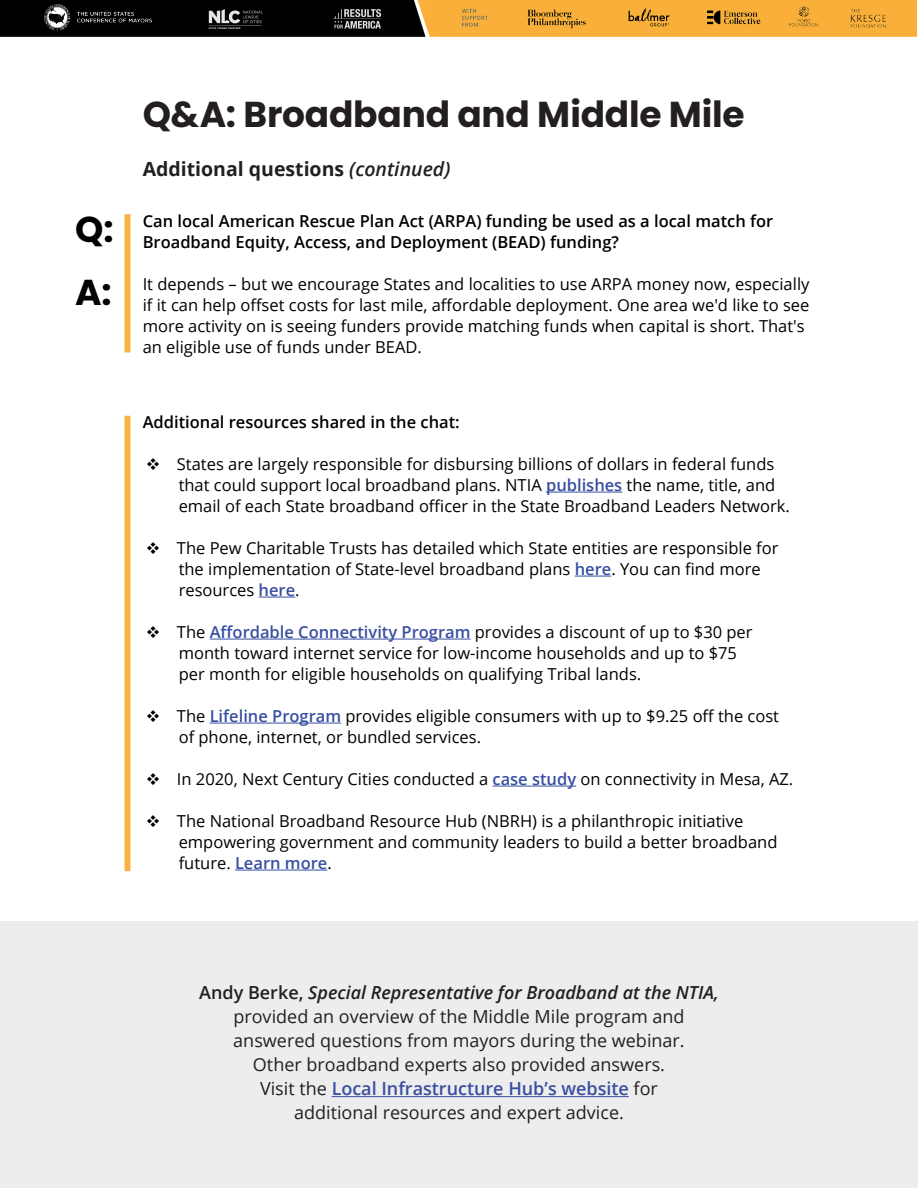
<style>
.page{position:relative;width:918px;height:1188px;background:#fff}
.page>*{position:absolute;margin:0;border:0;box-sizing:border-box;transform-origin:0 0}
.t1{font:700 36px "Poppins";letter-spacing:-.005em;color:#231f20}
.t2{font:700 36px "Poppins";color:#000}
.t3{font:700 36px "Poppins";color:#040503}
.t4{font:700 19.5px "Open Sans";color:#231f20}
.t5{font:18px/24px "Open Sans";color:#231f20;text-align:center}
.t6{font:16.5px/21px "Open Sans";color:#000}
.t7{font:600 16.5px/21px "Open Sans";color:#000}
.s1{font-weight:600;font-style:italic}
.s2{font-weight:600;color:#384ea1}
.s3{font-weight:600}
</style>
<div class="page">
<img style="left:0;top:0;width:917px;height:37px">
<svg style="left:165px;top:0;width:225px;height:35px;background:#131313"></svg>
<hr style="left:546px;top:492px;width:76px;height:1px;background:#384ea1">
<hr style="left:575px;top:576px;width:36px;height:1px;background:#384ea1">
<hr style="left:259px;top:597px;width:36px;height:1px;background:#384ea1">
<hr style="left:210px;top:639px;width:261px;height:1px;background:#384ea1">
<hr style="left:210px;top:723px;width:131px;height:1px;background:#384ea1">
<hr style="left:493px;top:786px;width:83px;height:1px;background:#384ea1">
<hr style="left:235px;top:870px;width:92px;height:1px;background:#384ea1">
<img style="left:434px;top:0;width:483px;height:36px">
<img style="left:31px;top:0;width:134px;height:35px">
<div style="left:124px;top:214px;width:6px;height:138px;background:#fbb043"></div>
<div style="left:124px;top:416px;width:6px;height:455px;background:#fbb043"></div>
<div style="left:0;top:922px;width:918px;height:266px;background:#ededed"></div>
<hr style="left:332px;top:1096px;width:297px;height:1px;background:#384ea1">
<p class="t2" style="left:75px;top:208px;width:40px">Q:</p>
<p class="t3" style="left:75px;top:272px;width:38px">A:</p>
<p class="t1" style="left:143px;top:94px;width:604px">Q&amp;A: Broadband and Middle Mile</p>
<p class="t4" style="left:143px;top:155px;width:309px">Additional questions <span class="s1">(continued)</span></p>
<p class="t7" style="left:143px;top:210px;width:632px">Can local American Rescue Plan Act (ARPA) funding be used as a local match for<br>Broadband Equity, Access, and Deployment (BEAD) funding?</p>
<p class="t6" style="left:143px;top:273px;width:668px">It depends – but we encourage States and localities to use ARPA money now, especially if it can help offset costs for last mile, affordable deployment. One area we'd like to see more activity on is seeing funders provide matching funds when capital is short. That's an eligible use of funds under BEAD.</p>
<p class="t7" style="left:143px;top:411px;width:319px">Additional resources shared in the chat:</p>
<p class="t6" style="left:179px;top:453px;width:613px;text-indent:-33px">❖ States are largely responsible for disbursing billions of dollars in federal funds that could support local broadband plans. NTIA <span class="s2">publishes</span> the name, title, and email of each State broadband officer in the State Broadband Leaders Network.</p>
<p class="t6" style="left:179px;top:537px;width:601px;text-indent:-33px">❖ The Pew Charitable Trusts has detailed which State entities are responsible for the implementation of State-level broadband plans <span class="s2">here</span>. You can find more resources <span class="s2">here</span>.</p>
<p class="t6" style="left:179px;top:621px;width:575px;text-indent:-33px">❖ The <span class="s2">Affordable Connectivity Program</span> provides a discount of up to $30 per month toward internet service for low-income households and up to $75 per month for eligible households on qualifying Tribal lands.</p>
<p class="t6" style="left:179px;top:705px;width:602px;text-indent:-33px">❖ The <span class="s2">Lifeline Program</span> provides eligible consumers with up to $9.25 off the cost of phone, internet, or bundled services.</p>
<p class="t6" style="left:146px;top:768px;width:649px">❖ In 2020, Next Century Cities conducted a <span class="s2">case study</span> on connectivity in Mesa, AZ.</p>
<p class="t6" style="left:179px;top:810px;width:600px;text-indent:-33px">❖ The National Broadband Resource Hub (NBRH) is a philanthropic initiative empowering government and community leaders to build a better broadband future. <span class="s2">Learn more</span>.</p>
<p class="t5" style="left:199px;top:980px;width:521px"><span class="s3">Andy Berke,</span> <span class="s1">Special Representative for Broadband at the NTIA, </span>provided an overview of the Middle Mile program and answered questions from mayors during the webinar.<br>Other broadband experts also provided answers.<br>Visit the <span class="s2">Local Infrastructure Hub’s website</span> for<br>additional resources and expert advice.</p>
</div>
